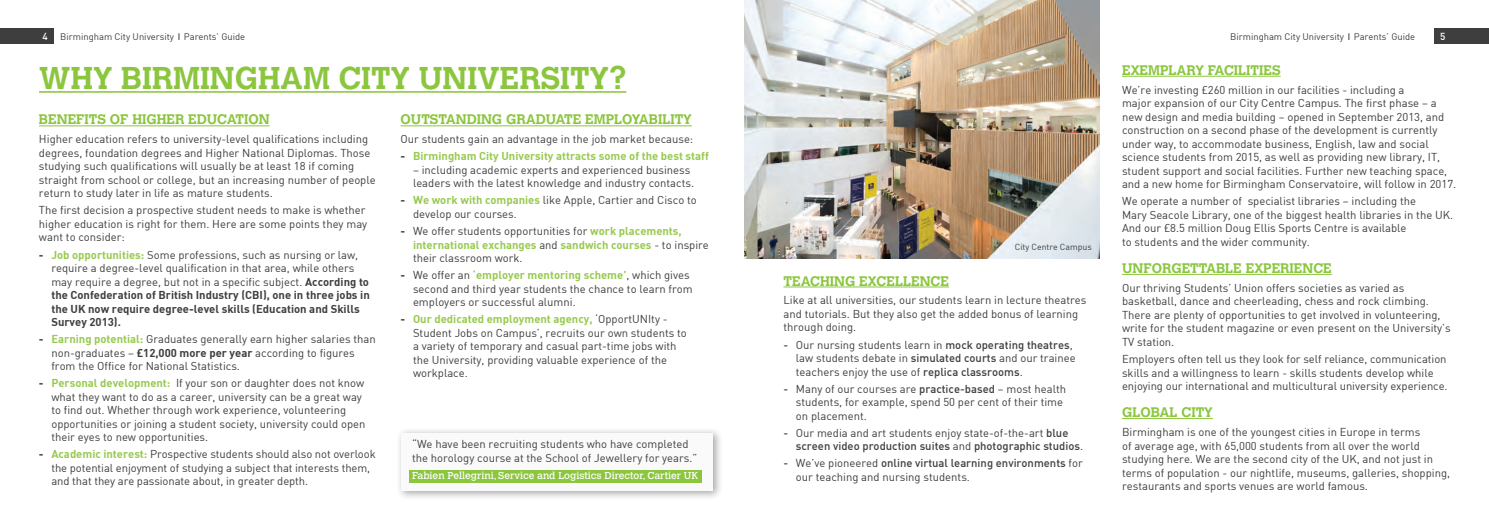
<style>
.page{position:relative;width:1489px;height:525px;background:#fff}
.page>*{position:absolute;margin:0;border:0;box-sizing:border-box;transform-origin:0 0}
.t1{font:700 31.25px "Calvert";color:#8bc63e}
.t2{font:700 13.75px "Calvert";color:#8bc63e}
.t3{font:11.25px/13.5px "DIN2";color:#3e3e3f}
.t4{font:500 11.25px/13.5px "DIN2";color:#3e3e3f}
.t5{font:700 11.25px "DIN2";color:#96ca4e}
.t6{font:10px "Calvert";color:#fff}
.t7{font:500 10px "DIN2";color:#fff}
.t8{font:9.38px "DIN2";color:#3e3e3f}
.t9{font:8.75px "DIN2";color:#3e3e3f}
.s1{font-weight:700}
.s2{font-weight:700;color:#96ca4e}
.s3{color:#3e3e3f}
.s4{font-weight:500}
.s5{font-weight:400}
</style>
<div class="page">
<hr style="left:39px;top:125px;width:231px;height:1px;background:#8bc63e">
<hr style="left:783px;top:286px;width:166px;height:1px;background:#8bc63e">
<hr style="left:1121px;top:76px;width:159px;height:1px;background:#8bc63e">
<hr style="left:1121px;top:274px;width:210px;height:1px;background:#8bc63e">
<hr style="left:1121px;top:418px;width:91px;height:1px;background:#8bc63e">
<hr style="left:400px;top:125px;width:292px;height:1px;background:#8bc63e">
<div style="left:0;top:28px;width:53px;height:16px;background:#3e3e3f"></div>
<div style="left:1433px;top:28px;width:55px;height:16px;background:#3e3e3f"></div>
<hr style="left:39px;top:91px;width:587px;height:2px;background:#8bc63e">
<img style="left:744px;top:0;width:354px;height:258px">
<div style="left:396px;top:427px;width:327px;height:73px;background:#231f20;opacity:.4"></div>
<div style="left:400px;top:432px;width:312px;height:58px;background:#fafafa"></div>
<div style="left:409px;top:469px;width:293px;height:13px;background:#8bc63e"></div>
<p class="t7" style="left:43px;top:30px;width:7px">4</p>
<p class="t8" style="left:60px;top:31px;width:186px">Birmingham City University Parents’ Guide</p>
<p class="t7" style="left:1439px;top:30px;width:7px">5</p>
<p class="t1" style="left:39px;top:58px;width:589px">WHY BIRMINGHAM CITY UNIVERSITY?</p>
<p class="t8" style="left:1230px;top:31px;width:186px">Birmingham City University Parents’ Guide</p>
<p class="t2" style="left:1121px;top:61px;width:160px">EXEMPLARY FACILITIES</p>
<p class="t3" style="left:1121px;top:83px;width:336px">We’re investing £260 million in our facilities - including a<br>major expansion of our City Centre Campus. The first phase – a new design and media building – opened in September 2013, and construction on a second phase of the development is currently under way, to accommodate business, English, law and social science students from 2015, as well as providing new library, IT, student support and social facilities. Further new teaching space, and a new home for Birmingham Conservatoire, will follow in 2017.</p>
<p class="t3" style="left:1121px;top:194px;width:332px">We operate a number of specialist libraries – including the<br>Mary Seacole Library, one of the biggest health libraries in the UK.<br>And our £8.5 million Doug Ellis Sports Centre is available<br>to students and the wider community.</p>
<p class="t2" style="left:1121px;top:259px;width:211px">UNFORGETTABLE EXPERIENCE</p>
<p class="t3" style="left:1121px;top:281px;width:330px">Our thriving Students’ Union offers societies as varied as basketball, dance and cheerleading, chess and rock climbing.<br>There are plenty of opportunities to get involved in volunteering, write for the student magazine or even present on the University’s TV station.</p>
<p class="t3" style="left:1121px;top:352px;width:327px">Employers often tell us they look for self reliance, communication skills and a willingness to learn - skills students develop while enjoying our international and multicultural university experience.</p>
<p class="t2" style="left:1121px;top:403px;width:92px">GLOBAL CITY</p>
<p class="t3" style="left:1121px;top:425px;width:329px">Birmingham is one of the youngest cities in Europe in terms<br>of average age, with 65,000 students from all over the world studying here. We are the second city of the UK, and not just in terms of population - our nightlife, museums, galleries, shopping, restaurants and sports venues are world famous.</p>
<p class="t2" style="left:39px;top:111px;width:232px">BENEFITS OF HIGHER EDUCATION</p>
<p class="t3" style="left:39px;top:132px;width:338px">Higher education refers to university-level qualifications including degrees, foundation degrees and Higher National Diplomas. Those studying such qualifications will usually be at least 18 if coming straight from school or college, but an increasing number of people return to study later in life as mature students.</p>
<p class="t3" style="left:39px;top:203px;width:330px">The first decision a prospective student needs to make is whether higher education is right for them. Here are some points they may want to consider:</p>
<p class="t3" style="left:51px;top:247px;width:320px;text-indent:-12px"><span class="s1">-</span> <span class="s2">Job opportunities:</span> Some professions, such as nursing or law, require a degree-level qualification in that area, while others may require a degree, but not in a specific subject. <span class="s1">According to the Confederation of British Industry (CBI), one in three jobs in the UK now require degree-level skills (Education and Skills Survey 2013).</span></p>
<p class="t3" style="left:51px;top:332px;width:326px;text-indent:-12px"><span class="s1">-</span> <span class="s2">Earning potential:</span> Graduates generally earn higher salaries than non-graduates – <span class="s1">£12,000 more per year</span> according to figures from the Office for National Statistics.</p>
<p class="t3" style="left:51px;top:376px;width:315px;text-indent:-12px"><span class="s1">-</span> <span class="s2">Personal development:</span> If your son or daughter does not know what they want to do as a career, university can be a great way to find out. Whether through work experience, volunteering opportunities or joining a student society, university could open their eyes to new opportunities.</p>
<p class="t3" style="left:51px;top:447px;width:326px;text-indent:-12px"><span class="s1">-</span> <span class="s2">Academic interest:</span> Prospective students should also not overlook the potential enjoyment of studying a subject that interests them, and that they are passionate about, in greater depth.</p>
<p class="t2" style="left:400px;top:111px;width:293px">OUTSTANDING GRADUATE EMPLOYABILITY</p>
<p class="t3" style="left:400px;top:132px;width:294px">Our students gain an advantage in the job market because:</p>
<p class="t5" style="left:400px;top:149px;width:310px"><span class="s3">-</span> Birmingham City University attracts some of the best staff</p>
<p class="t3" style="left:413px;top:163px;width:282px">– including academic experts and experienced business leaders with the latest knowledge and industry contacts.</p>
<p class="t3" style="left:413px;top:193px;width:285px;text-indent:-12px"><span class="s1">-</span> <span class="s2">We work with companies</span> like Apple, Cartier and Cisco to develop our courses.</p>
<p class="t3" style="left:413px;top:224px;width:297px;text-indent:-12px"><span class="s1">-</span> We offer students opportunities for <span class="s2">work placements, international exchanges</span> and <span class="s2">sandwich courses</span> - to inspire their classroom work.</p>
<p class="t3" style="left:413px;top:268px;width:281px;text-indent:-12px"><span class="s1">-</span> We offer an <span class="s2">‘employer mentoring scheme’</span>, which gives second and third year students the chance to learn from employers or successful alumni.</p>
<p class="t3" style="left:413px;top:312px;width:275px;text-indent:-12px"><span class="s1">-</span> <span class="s2">Our dedicated employment agency,</span> ‘OpportUNIty - Student Jobs on Campus’, recruits our own students to a variety of temporary and casual part-time jobs with the University, providing valuable experience of the workplace.</p>
<p class="t9" style="left:1014px;top:241px;width:78px">City Centre Campus</p>
<p class="t2" style="left:783px;top:272px;width:167px">TEACHING EXCELLENCE</p>
<p class="t3" style="left:783px;top:293px;width:304px">Like at all universities, our students learn in lecture theatres and tutorials. But they also get the added bonus of learning through doing.</p>
<p class="t3" style="left:795px;top:337px;width:281px;text-indent:-12px"><span class="s4">-</span> Our nursing students learn in <span class="s4">mock operating theatres</span>, law students debate in <span class="s4">simulated courts</span> and our trainee teachers enjoy the use of <span class="s4">replica classrooms</span>.</p>
<p class="t3" style="left:795px;top:381px;width:272px;text-indent:-12px"><span class="s4">-</span> Many of our courses are <span class="s4">practice-based</span> – most health students, for example, spend 50 per cent of their time on placement.</p>
<p class="t4" style="left:795px;top:425px;width:289px;text-indent:-12px">- <span class="s5">Our media and art students enjoy state-of-the-art</span> blue screen video production suites <span class="s5">and</span> photographic studios<span class="s5">.</span></p>
<p class="t3" style="left:795px;top:456px;width:288px;text-indent:-12px"><span class="s4">-</span> We’ve pioneered <span class="s4">online virtual learning environments</span> for our teaching and nursing students.</p>
<p class="t3" style="left:412px;top:437px;width:287px">“We have been recruiting students who have completed the horology course at the School of Jewellery for years.”</p>
<p class="t6" style="left:412px;top:469px;width:287px">Fabien Pellegrini, Service and Logistics Director, Cartier UK</p>
</div>
